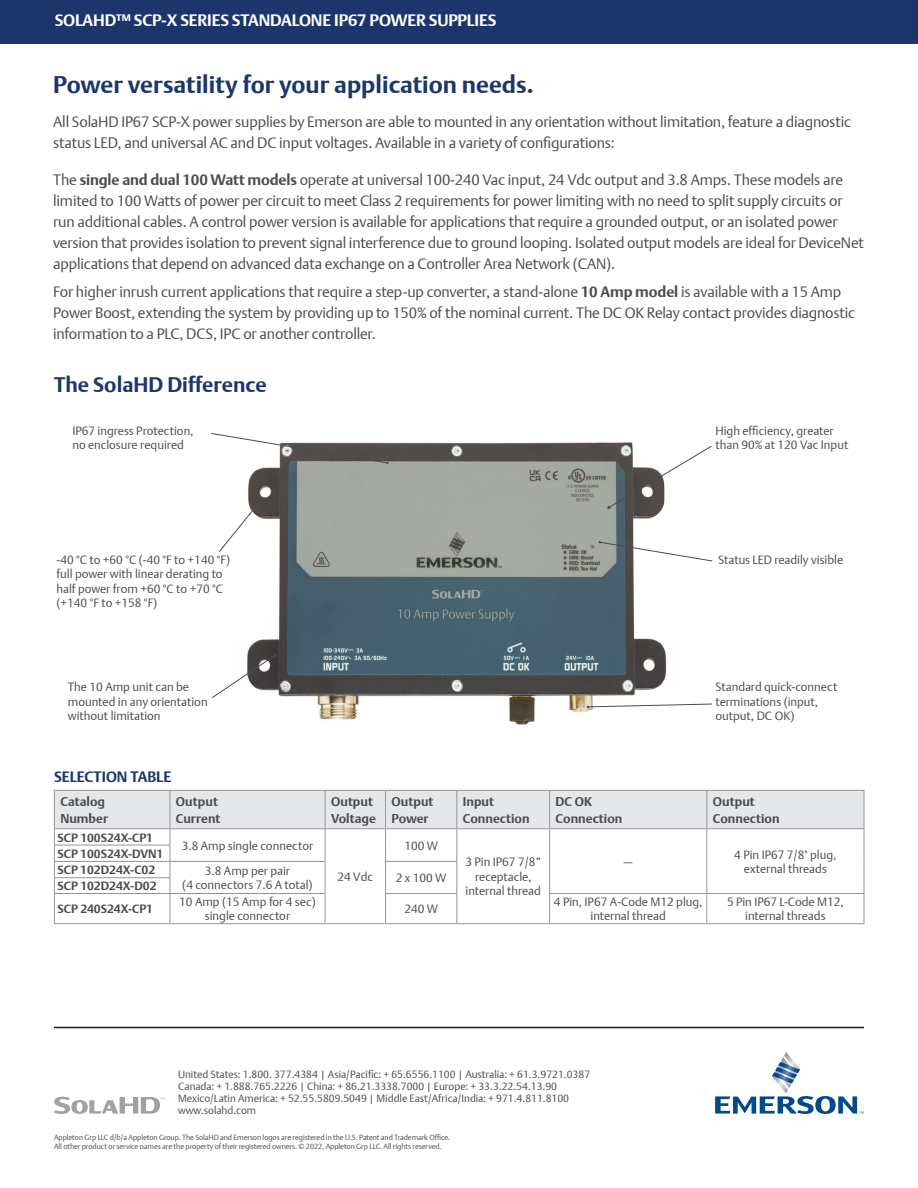
<style>
.page{position:relative;width:918px;height:1188px;background:#fff}
.page>*{position:absolute;margin:0;border:0;box-sizing:border-box;transform-origin:0 0}
.t1{font:700 24px "DTL Argo T";color:#1c366c}
.t2{font:700 21px "DTL Argo T";color:#1c366c}
.t3{font:700 16.5px "DTL Argo T";letter-spacing:-.01em;color:#fff}
.t4{font:15px/21px "DTL Argo T Light";letter-spacing:-.01em;color:#4b4c4d}
.t5{font:700 15px "DTL Argo T";color:#1c366c}
.t6{font:700 12.75px/16.5px "DTL Argo T";color:#4b4c4d}
.t7{font:12px/14.4px "DTL Argo T Light";color:#4b4c4d;text-align:center}
.t8{font:700 12px/16.4px "DTL Argo T";color:#4b4c4d}
.t9{font:10.5px/12px "DTL Argo T Light";color:#4b4c4d}
.t10{font:7.5px/9px "DTL Argo T Light";letter-spacing:-.01em;color:#4b4c4d}
.s1{font-family:"DTL Argo T";font-weight:700}
</style>
<div class="page">
<hr style="left:54px;top:1027px;width:810px;height:1px;background:#231f20">
<div style="left:0;top:0;width:918px;height:43px;background:#1c366c"></div>
<svg style="left:715px;top:1052px;width:149px;height:62px"></svg>
<svg style="left:54px;top:1097px;width:110px;height:17px"></svg>
<img style="left:247px;top:442px;width:420px;height:283px">
<svg style="left:607px;top:445px;width:105px;height:64px"></svg>
<svg style="left:211px;top:433px;width:178px;height:31px"></svg>
<svg style="left:212px;top:654px;width:64px;height:44px"></svg>
<svg style="left:587px;top:703px;width:125px;height:5px"></svg>
<svg style="left:598px;top:541px;width:115px;height:21px"></svg>
<svg style="left:219px;top:500px;width:42px;height:53px"></svg>
<svg style="left:54px;top:790px;width:811px;height:133px"></svg>
<hr style="left:54px;top:923px;width:116px;height:1px;background:#939598">
<hr style="left:170px;top:923px;width:155px;height:1px;background:#939598">
<hr style="left:325px;top:923px;width:61px;height:1px;background:#939598">
<hr style="left:386px;top:923px;width:71px;height:1px;background:#939598">
<hr style="left:457px;top:923px;width:93px;height:1px;background:#939598">
<hr style="left:550px;top:923px;width:157px;height:1px;background:#939598">
<hr style="left:707px;top:923px;width:157px;height:1px;background:#939598">
<hr style="left:54px;top:790px;width:116px;height:1px;background:#939598">
<hr style="left:54px;top:791px;width:1px;height:37px;background:#939598">
<hr style="left:170px;top:790px;width:155px;height:1px;background:#939598">
<hr style="left:170px;top:791px;width:1px;height:37px;background:#939598">
<hr style="left:325px;top:790px;width:61px;height:1px;background:#939598">
<hr style="left:325px;top:791px;width:1px;height:37px;background:#939598">
<hr style="left:386px;top:790px;width:71px;height:1px;background:#939598">
<hr style="left:385px;top:791px;width:1px;height:37px;background:#939598">
<hr style="left:457px;top:790px;width:93px;height:1px;background:#939598">
<hr style="left:456px;top:791px;width:1px;height:37px;background:#939598">
<hr style="left:550px;top:790px;width:157px;height:1px;background:#939598">
<hr style="left:549px;top:791px;width:1px;height:37px;background:#939598">
<hr style="left:707px;top:790px;width:157px;height:1px;background:#939598">
<hr style="left:706px;top:791px;width:1px;height:37px;background:#939598">
<hr style="left:864px;top:791px;width:1px;height:37px;background:#939598">
<p class="t3" style="left:55px;top:11px;width:443px">SOLAHD™ SCP-X SERIES STANDALONE IP67 POWER SUPPLIES</p>
<h1 class="t1" style="left:53px;top:70px;width:482px">Power versatility for your application needs.</h1>
<p class="t4" style="left:53px;top:111px;width:799px">All SolaHD IP67 SCP-X power supplies by Emerson are able to mounted in any orientation without limitation, feature a diagnostic status LED, and universal AC and DC input voltages. Available in a variety of configurations:</p>
<p class="t4" style="left:53px;top:169px;width:812px">The <span class="s1">single and dual 100 Watt models</span> operate at universal 100-240 Vac input, 24 Vdc output and 3.8 Amps. These models are limited to 100 Watts of power per circuit to meet Class 2 requirements for power limiting with no need to split supply circuits or run additional cables. A control power version is available for applications that require a grounded output, or an isolated power version that provides isolation to prevent signal interference due to ground looping. Isolated output models are ideal for DeviceNet applications that depend on advanced data exchange on a Controller Area Network (CAN).</p>
<p class="t4" style="left:53px;top:281px;width:804px">For higher inrush current applications that require a step-up converter, a stand-alone <span class="s1">10 Amp model</span> is available with a 15 Amp<br>Power Boost, extending the system by providing up to 150% of the nominal current. The DC OK Relay contact provides diagnostic information to a PLC, DCS, IPC or another controller.</p>
<h2 class="t2" style="left:54px;top:372px;width:214px">The SolaHD Difference</h2>
<p class="t7" style="left:72px;top:423px;width:123px;text-align:left">IP67 ingress Protection, no enclosure required</p>
<p class="t7" style="left:716px;top:423px;width:134px;text-align:left">High efficiency, greater than 90% at 120 Vac Input</p>
<p class="t7" style="left:57px;top:552px;width:175px;text-align:left">-40 °C to +60 °C (-40 °F to +140 °F) full power with linear derating to half power from +60 °C to +70 °C (+140 °F to +158 °F)</p>
<p class="t7" style="left:718px;top:552px;width:127px">Status LED readily visible</p>
<p class="t7" style="left:68px;top:680px;width:141px;text-align:left">The 10 Amp unit can be mounted in any orientation without limitation</p>
<p class="t5" style="left:54px;top:768px;width:119px">SELECTION TABLE</p>
<p class="t7" style="left:716px;top:680px;width:123px;text-align:left">Standard quick-connect terminations (input, output, DC OK)</p>
<p class="t6" style="left:60px;top:793px;width:49px">Catalog<br>Number</p>
<p class="t6" style="left:176px;top:793px;width:46px">Output<br>Current</p>
<p class="t6" style="left:331px;top:793px;width:46px">Output<br>Voltage</p>
<p class="t6" style="left:392px;top:793px;width:44px">Output<br>Power</p>
<p class="t6" style="left:463px;top:793px;width:68px">Input<br>Connection</p>
<p class="t6" style="left:556px;top:793px;width:68px">DC OK<br>Connection</p>
<p class="t6" style="left:713px;top:793px;width:68px">Output<br>Connection</p>
<p class="t8" style="left:58px;top:829px;width:97px">SCP 100S24X-CP1</p>
<p class="t7" style="left:182px;top:838px;width:133px">3.8 Amp single connector</p>
<p class="t7" style="left:338px;top:869px;width:37px">24 Vdc</p>
<p class="t7" style="left:404px;top:838px;width:35px">100 W</p>
<p class="t7" style="left:734px;top:847px;width:104px">4 Pin IP67 7/8" plug, external threads</p>
<p class="t8" style="left:58px;top:845px;width:107px">SCP 100S24X-DVN1<br>SCP 102D24X-C02</p>
<p class="t7" style="left:465px;top:855px;width:77px">3 Pin IP67 7/8” receptacle, internal thread</p>
<p class="t7" style="left:624px;top:854px;width:10px">—</p>
<p class="t7" style="left:182px;top:863px;width:132px">3.8 Amp per pair<br>(4 connectors 7.6 A total)</p>
<p class="t7" style="left:396px;top:871px;width:52px">2 x 100 W</p>
<p class="t8" style="left:58px;top:874px;width:100px;line-height:23px">SCP 102D24X-D02<br>SCP 240S24X-CP1</p>
<p class="t7" style="left:179px;top:894px;width:138px">10 Amp (15 Amp for 4 sec) single connector</p>
<p class="t7" style="left:404px;top:902px;width:35px">240 W</p>
<p class="t7" style="left:554px;top:894px;width:150px">4 Pin, IP67 A-Code M12 plug, internal thread</p>
<p class="t7" style="left:727px;top:894px;width:118px">5 Pin IP67 L-Code M12, internal threads</p>
<p class="t9" style="left:178px;top:1069px;width:414px">United States: 1.800. 377.4384 | Asia/Pacific: + 65.6556.1100 | Australia: + 61.3.9721.0387<br>Canada: + 1.888.765.2226 | China: + 86.21.3338.7000 | Europe: + 33.3.22.54.13.90<br>Mexico/Latin America: + 52.55.5809.5049 | Middle East/Africa/India: + 971.4.811.8100 www.solahd.com</p>
<p class="t10" style="left:54px;top:1133px;width:398px">Appleton Grp LLC d/b/a Appleton Group. The SolaHD and Emerson logos are registered in the U.S. Patent and Trademark Office.<br>All other product or service names are the property of their registered owners. © 2022, Appleton Grp LLC. All rights reserved.</p>
</div>
